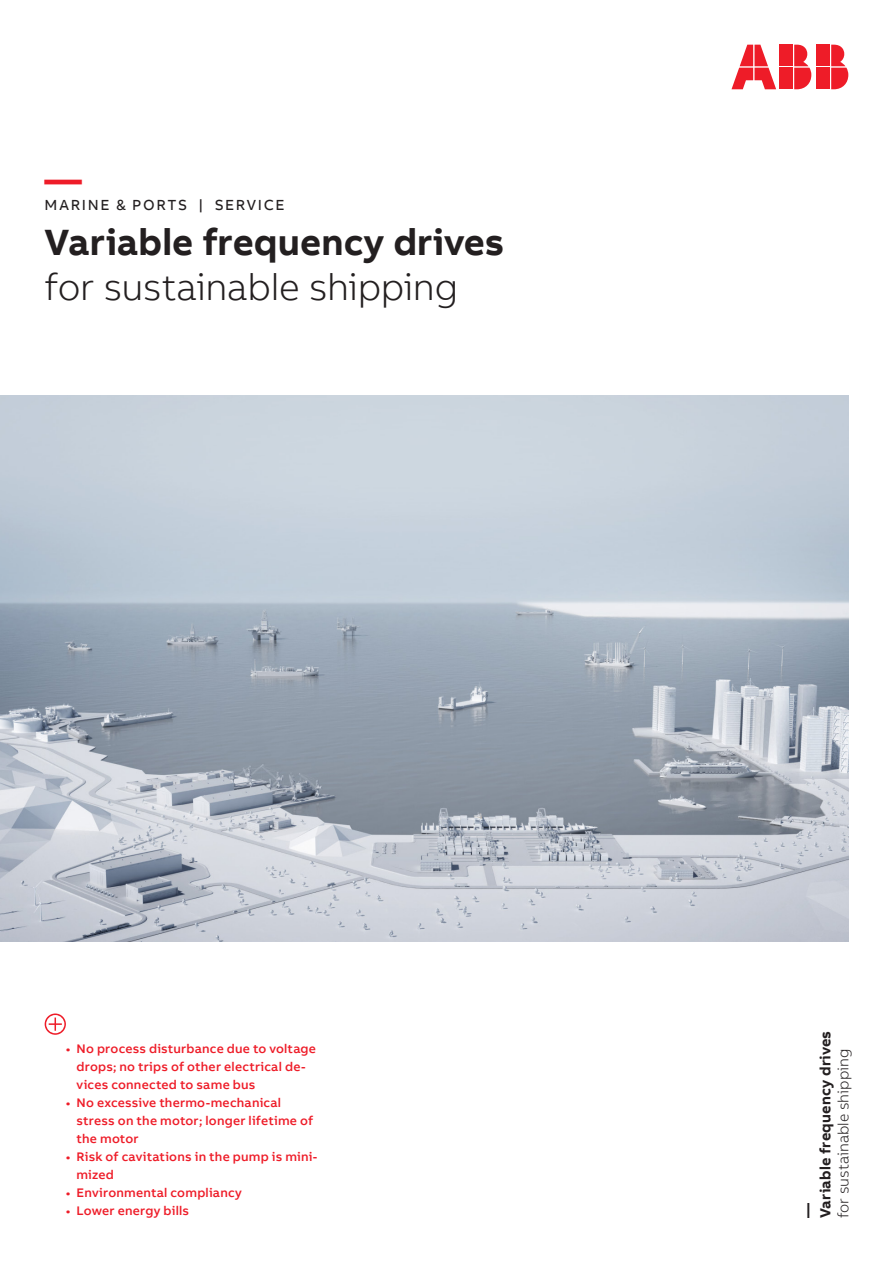
<style>
.page{position:relative;width:893px;height:1263px;background:#fff}
.page>*{position:absolute;margin:0;border:0;box-sizing:border-box;transform-origin:0 0}
.Information_Level_He{font:700 37.5px "AB Bvoice";letter-spacing:.005em;color:#231f20}
.Information_Level_Su{font:300 37.5px "AB Bvoice";letter-spacing:-.01em;color:#231f20}
.Information_Level_He-2{font:700 37.5px "AB Bvoice";color:#ee1c28}
.Information_Level_He-3{font:700 15px/18px "AB Bvoice";letter-spacing:.015em;color:#231f20}
.Information_Level_He-4{font:300 15px "AB Bvoice";letter-spacing:.005em;color:#231f20}
.Information_Level_Ca{font:15px "AB Bvoice";letter-spacing:.11em;color:#231f20}
.t1{font:500 12.75px/18px "AB Bvoice";letter-spacing:.015em;color:#ee1c28}
</style>
<div class="page">
<img style="left:0;top:396px;width:848px;height:546px">
<svg style="left:45px;top:1013px;width:21px;height:22px"></svg>
<div style="left:817px;top:45px;width:13px;height:21px;background:#ee1c28"></div>
<div style="left:817px;top:68px;width:13px;height:21px;background:#ee1c28"></div>
<svg style="left:831px;top:45px;width:17px;height:44px"></svg>
<svg style="left:731px;top:45px;width:45px;height:44px"></svg>
<div style="left:780px;top:45px;width:13px;height:21px;background:#ee1c28"></div>
<div style="left:780px;top:68px;width:13px;height:21px;background:#ee1c28"></div>
<svg style="left:794px;top:45px;width:17px;height:44px"></svg>
<p class="Information_Level_He-2" style="left:45px;top:155px;width:39px">—</p>
<p class="Information_Level_Ca" style="left:45px;top:196px;width:241px">MARINE &amp; PORTS | SERVICE</p>
<p class="Information_Level_He" style="left:45px;top:218px;width:461px">Variable frequency drives</p>
<p class="Information_Level_Su" style="left:45px;top:265px;width:415px">for sustainable shipping</p>
<p class="t1" style="left:77px;top:1039px;width:241px;text-indent:-11px">• No process disturbance due to voltage drops; no trips of other electrical de&shy;vices connected to same bus</p>
<p class="t1" style="left:77px;top:1093px;width:238px;text-indent:-11px">• No excessive thermo-mechanical stress on the motor; longer lifetime of the motor</p>
<p class="t1" style="left:77px;top:1147px;width:242px;text-indent:-11px">• Risk of cavitations in the pump is mini&shy;mized</p>
<p class="t1" style="left:66px;top:1183px;width:177px">• Environmental compliancy</p>
<p class="t1" style="left:66px;top:1201px;width:125px">• Lower energy bills</p>
<p class="Information_Level_He-3" style="left:798px;top:1218px;width:189px;rotate:-90deg">—<br>Variable frequency drives</p>
<p class="Information_Level_He-4" style="left:834px;top:1218px;width:171px;rotate:-90deg">for sustainable shipping</p>
</div>
